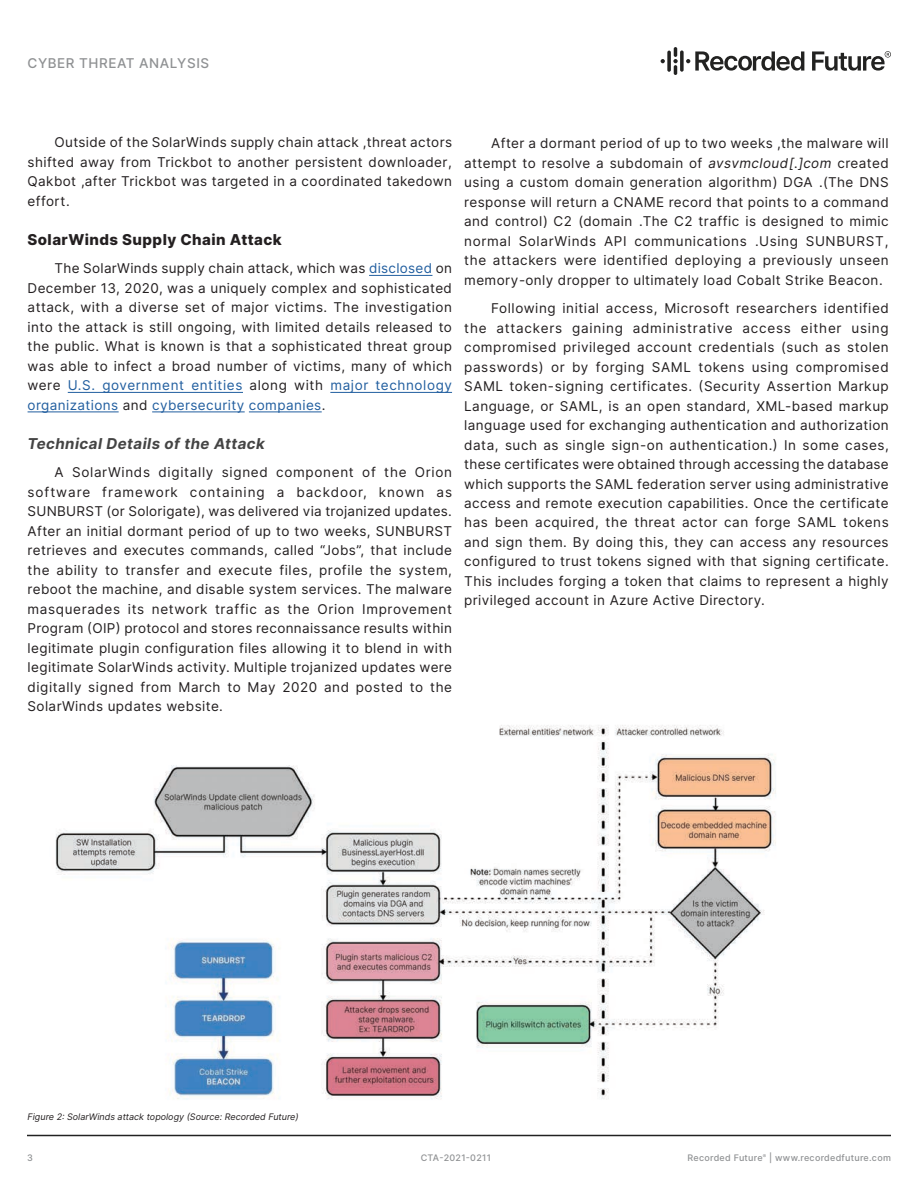
<style>
.page{position:relative;width:918px;height:1188px;background:#fff}
.page>*{position:absolute;margin:0;border:0;box-sizing:border-box;transform-origin:0 0}
.t1{font:800 15px "Inter";letter-spacing:.03em;color:#231f20}
.t2{font:italic 700 15px "Inter";letter-spacing:.03em;color:#444}
.t3{font:13.5px/19.5px "Inter";letter-spacing:.03em;color:#231f20;text-align:justify}
.t4{font:500 13.5px "Inter";letter-spacing:.04em;color:#8f9193}
.t5{font:italic 9px "Inter";color:#231f20}
.t6{font:500 9px "Inter";letter-spacing:.03em;color:#8f9193}
.s1{color:#215e9f}
.s2{font-style:italic}
</style>
<div class="page">
<hr style="left:27px;top:1135px;width:864px;height:1px;background:#222">
<hr style="left:369px;top:275px;width:63px;height:1px;background:#215e9f">
<hr style="left:68px;top:392px;width:175px;height:1px;background:#215e9f">
<hr style="left:330px;top:392px;width:122px;height:1px;background:#215e9f">
<hr style="left:28px;top:411px;width:91px;height:1px;background:#215e9f">
<hr style="left:152px;top:411px;width:93px;height:1px;background:#215e9f">
<hr style="left:249px;top:411px;width:73px;height:1px;background:#215e9f">
<img style="left:55px;top:725px;width:721px;height:375px">
<svg style="left:812px;top:51px;width:79px;height:20px"></svg>
<svg style="left:661px;top:59px;width:4px;height:4px"></svg>
<svg style="left:667px;top:51px;width:4px;height:21px"></svg>
<svg style="left:673px;top:47px;width:131px;height:28px"></svg>
<p class="t4" style="left:28px;top:54px;width:183px">CYBER THREAT ANALYSIS</p>
<p class="t3" style="left:28px;top:132px;width:426px;text-indent:27px">Outside of the SolarWinds supply chain attack ,threat actors shifted away from Trickbot to another persistent downloader, Qakbot ,after Trickbot was targeted in a coordinated takedown effort.</p>
<p class="t1" style="left:28px;top:228px;width:256px">SolarWinds Supply Chain Attack</p>
<p class="t3" style="left:28px;top:258px;width:426px;text-indent:27px">The SolarWinds supply chain attack, which was <span class="s1">disclosed</span> on December 13, 2020, was a uniquely complex and sophisticated attack, with a diverse set of major victims. The investigation into the attack is still ongoing, with limited details released to the public. What is known is that a sophisticated threat group was able to infect a broad number of victims, many of which were <span class="s1">U.S. government entities</span> along with <span class="s1">major technology organizations</span> and <span class="s1">cybersecurity companies</span>.</p>
<p class="t2" style="left:28px;top:432px;width:239px">Technical Details of the Attack</p>
<p class="t3" style="left:28px;top:462px;width:426px;text-indent:27px">A SolarWinds digitally signed component of the Orion software framework containing a backdoor, known as SUNBURST (or Solorigate), was delivered via trojanized updates.<br>After an initial dormant period of up to two weeks, SUNBURST retrieves and executes commands, called “Jobs”, that include the ability to transfer and execute files, profile the system, reboot the machine, and disable system services. The malware masquerades its network traffic as the Orion Improvement Program (OIP) protocol and stores reconnaissance results within legitimate plugin configuration files allowing it to blend in with legitimate SolarWinds activity. Multiple trojanized updates were digitally signed from March to May 2020 and posted to the SolarWinds updates website.</p>
<p class="t3" style="left:464px;top:133px;width:426px;text-indent:27px">After a dormant period of up to two weeks ,the malware will attempt to resolve a subdomain of <span class="s2">avsvmcloud].[com</span> created using a custom domain generation algorithm( DGA .)The DNS response will return a CNAME record that points to a command and control( C2 )domain .The C2 traffic is designed to mimic normal SolarWinds API communications .Using SUNBURST, the attackers were identified deploying a previously unseen memory-only dropper to ultimately load Cobalt Strike Beacon.</p>
<p class="t3" style="left:464px;top:298px;width:426px;text-indent:27px">Following initial access, Microsoft researchers identified the attackers gaining administrative access either using compromised privileged account credentials (such as stolen passwords) or by forging SAML tokens using compromised SAML token-signing certificates. (Security Assertion Markup Language, or SAML, is an open standard, XML-based markup language used for exchanging authentication and authorization data, such as single sign-on authentication.) In some cases, these certificates were obtained through accessing the database which supports the SAML federation server using administrative access and remote execution capabilities. Once the certificate has been acquired, the threat actor can forge SAML tokens and sign them. By doing this, they can access any resources configured to trust tokens signed with that signing certificate.<br>This includes forging a token that claims to represent a highly privileged account in Azure Active Directory.</p>
<p class="t5" style="left:28px;top:1110px;width:273px">Figure 2: SolarWinds attack topology (Source: Recorded Future)</p>
<p class="t6" style="left:27px;top:1151px;width:7px">3</p>
<p class="t6" style="left:421px;top:1151px;width:72px">CTA-2021-0211</p>
<p class="t6" style="left:688px;top:1151px;width:205px">Recorded Future<sup>®</sup> | www.recordedfuture.com</p>
</div>
